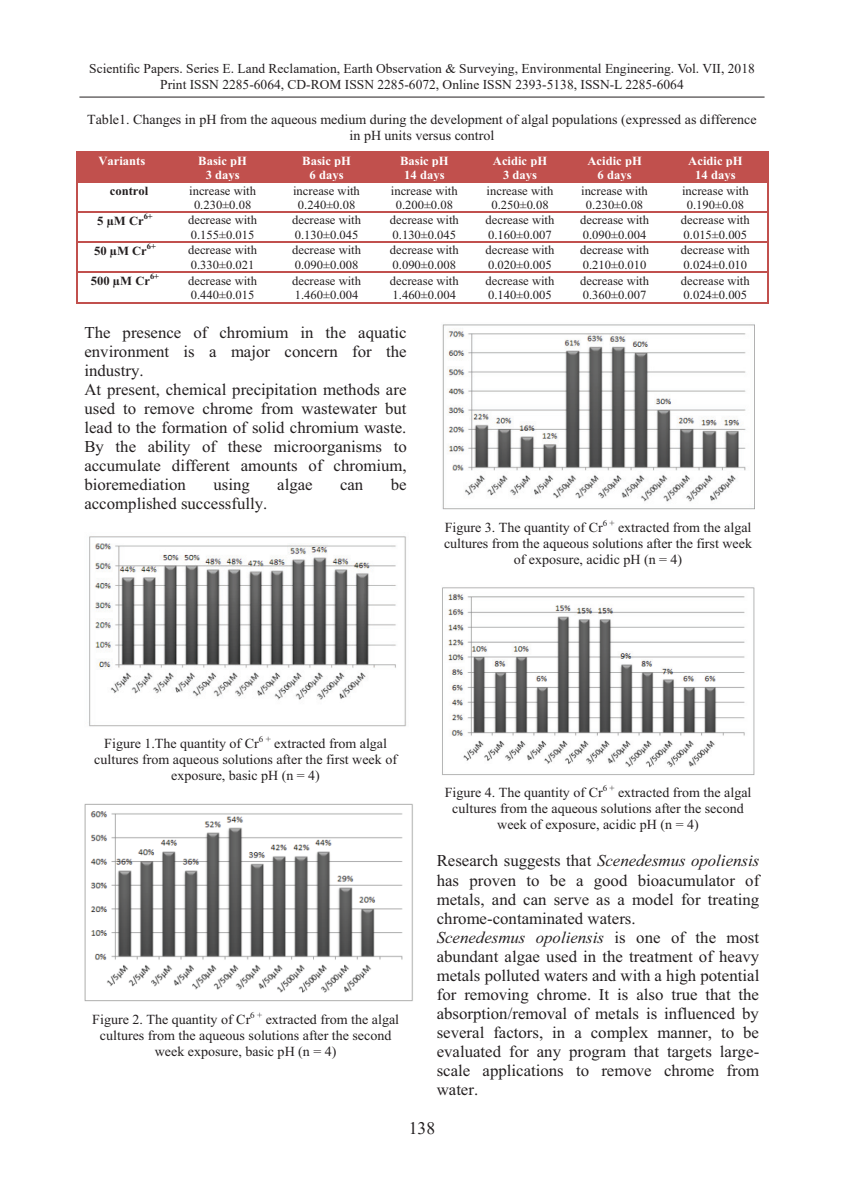
<style>
.page{position:relative;width:844px;height:1191px;background:#fff}
.page>*{position:absolute;margin:0;border:0;box-sizing:border-box;transform-origin:0 0}
.t1{font:17.5px "Times New Roman";color:#231f20}
.t2{font:16.62px/19.1px "Times New Roman";color:#231f20}
.t3{font:13.83px/15.9px "Times New Roman";color:#231f20;text-align:center}
.t4{font:13.47px/16.1px "Times New Roman";color:#231f20;text-align:center}
.t5{font:12.42px/14.2px "Times New Roman";color:#231f20}
.t6{font:700 12.42px/14.2px "Times New Roman";color:#fff;text-align:center}
.t7{font:700 12.42px "Times New Roman";color:#231f20}
.s1{color:#fff}
.s2{font-style:italic}
</style>
<div class="page">
<hr style="left:79px;top:97px;width:685px;height:1px;background:#231f20">
<div style="left:77px;top:153px;width:90px;height:29px;background:#c1504d"></div>
<div style="left:167px;top:153px;width:111px;height:29px;background:#c1504d"></div>
<div style="left:278px;top:153px;width:96px;height:29px;background:#c1504d"></div>
<div style="left:374px;top:153px;width:100px;height:29px;background:#c1504d"></div>
<div style="left:474px;top:153px;width:92px;height:29px;background:#c1504d"></div>
<div style="left:566px;top:153px;width:97px;height:29px;background:#c1504d"></div>
<div style="left:663px;top:153px;width:103px;height:29px;background:#c1504d"></div>
<hr style="left:76px;top:152px;width:91px;height:1px;background:#c1504d">
<hr style="left:167px;top:152px;width:111px;height:1px;background:#c1504d">
<hr style="left:278px;top:152px;width:96px;height:1px;background:#c1504d">
<hr style="left:374px;top:152px;width:100px;height:1px;background:#c1504d">
<hr style="left:474px;top:152px;width:92px;height:1px;background:#c1504d">
<hr style="left:566px;top:152px;width:97px;height:1px;background:#c1504d">
<hr style="left:663px;top:152px;width:103px;height:1px;background:#c1504d">
<hr style="left:766px;top:153px;width:2px;height:29px;background:#c1504d">
<hr style="left:77px;top:182px;width:689px;height:1px;background:#c1504d">
<hr style="left:766px;top:183px;width:2px;height:29px;background:#c1504d">
<hr style="left:77px;top:212px;width:689px;height:1px;background:#c1504d">
<hr style="left:766px;top:213px;width:2px;height:29px;background:#c1504d">
<hr style="left:77px;top:242px;width:689px;height:1px;background:#c1504d">
<hr style="left:766px;top:243px;width:2px;height:29px;background:#c1504d">
<svg style="left:76px;top:153px;width:1px;height:120px"></svg>
<hr style="left:77px;top:272px;width:689px;height:1px;background:#c1504d">
<hr style="left:76px;top:273px;width:1px;height:30px;background:#c1504d">
<hr style="left:76px;top:302px;width:91px;height:1px;background:#c1504d">
<hr style="left:166px;top:302px;width:112px;height:1px;background:#c1504d">
<hr style="left:277px;top:302px;width:97px;height:1px;background:#c1504d">
<hr style="left:373px;top:302px;width:101px;height:1px;background:#c1504d">
<hr style="left:473px;top:302px;width:93px;height:1px;background:#c1504d">
<hr style="left:565px;top:302px;width:98px;height:1px;background:#c1504d">
<hr style="left:662px;top:302px;width:104px;height:1px;background:#c1504d">
<hr style="left:766px;top:273px;width:2px;height:30px;background:#c1504d">
<img style="left:89px;top:536px;width:317px;height:191px">
<img style="left:84px;top:803px;width:329px;height:199px">
<img style="left:442px;top:324px;width:311px;height:186px">
<img style="left:442px;top:587px;width:311px;height:188px">
<p class="t4" style="left:89px;top:60px;width:667px">Scientific Papers. Series E. Land Reclamation, Earth Observation &amp; Surveying, Environmental Engineering. Vol. VII, 2018<br>Print ISSN 2285-6064, CD-ROM ISSN 2285-6072, Online ISSN 2393-5138, ISSN-L 2285-6064</p>
<p class="t3" style="left:87px;top:111px;width:670px">Table1. Changes in pH from the aqueous medium during the development of algal populations (expressed as difference in pH units versus control</p>
<p class="t6" style="left:98px;top:153px;width:48px">Variants</p>
<p class="t6" style="left:198px;top:153px;width:50px">Basic pH<br>3 days</p>
<p class="t6" style="left:302px;top:153px;width:50px">Basic pH<br>6 days</p>
<p class="t6" style="left:400px;top:153px;width:50px">Basic pH<br>14 days</p>
<p class="t6" style="left:493px;top:153px;width:56px">Acidic pH<br>3 days</p>
<p class="t6" style="left:587px;top:153px;width:56px">Acidic pH<br>6 days</p>
<p class="t6" style="left:688px;top:153px;width:56px">Acidic pH<br>14 days</p>
<p class="t7" style="left:95px;top:182px;width:55px"><span class="s1">cC</span>control</p>
<p class="t5" style="left:189px;top:183px;width:68px;text-align:center">increase with<br>0.230±0.08</p>
<p class="t5" style="left:293px;top:183px;width:68px;text-align:center">increase with<br>0.240±0.08</p>
<p class="t5" style="left:391px;top:183px;width:68px;text-align:center">increase with<br>0.200±0.08</p>
<p class="t5" style="left:486px;top:183px;width:68px;text-align:center">increase with<br>0.250±0.08</p>
<p class="t5" style="left:581px;top:183px;width:68px;text-align:center">increase with<br>0.230±0.08</p>
<p class="t5" style="left:681px;top:183px;width:68px;text-align:center">increase with<br>0.190±0.08</p>
<p class="t7" style="left:91px;top:212px;width:63px"><span class="s1">5</span>5 µM Cr<sup>6+</sup></p>
<p class="t5" style="left:188px;top:213px;width:70px">decrease with<br>0.155±0.015</p>
<p class="t5" style="left:292px;top:213px;width:70px">decrease with<br>0.130±0.045</p>
<p class="t5" style="left:390px;top:213px;width:70px">decrease with<br>0.130±0.045</p>
<p class="t5" style="left:485px;top:213px;width:70px">decrease with<br>0.160±0.007</p>
<p class="t5" style="left:580px;top:213px;width:70px">decrease with<br>0.090±0.004</p>
<p class="t5" style="left:680px;top:213px;width:70px">decrease with<br>0.015±0.005</p>
<p class="t7" style="left:88px;top:242px;width:70px"><span class="s1">5</span>50 µM Cr<sup>6+</sup></p>
<p class="t5" style="left:188px;top:243px;width:70px">decrease with<br>0.330±0.021</p>
<p class="t5" style="left:292px;top:243px;width:70px">decrease with<br>0.090±0.008</p>
<p class="t5" style="left:390px;top:243px;width:70px">decrease with<br>0.090±0.008</p>
<p class="t5" style="left:485px;top:243px;width:70px">decrease with<br>0.020±0.005</p>
<p class="t5" style="left:580px;top:243px;width:70px">decrease with<br>0.210±0.010</p>
<p class="t5" style="left:680px;top:243px;width:70px">decrease with<br>0.024±0.010</p>
<p class="t7" style="left:85px;top:272px;width:76px"><span class="s1">5</span>500 µM Cr<sup>6+</sup></p>
<p class="t5" style="left:188px;top:273px;width:70px">decrease with<br>0.440±0.015</p>
<p class="t5" style="left:292px;top:273px;width:70px">decrease with<br>1.460±0.004</p>
<p class="t5" style="left:390px;top:273px;width:70px">decrease with<br>1.460±0.004</p>
<p class="t5" style="left:485px;top:273px;width:70px">decrease with<br>0.140±0.005</p>
<p class="t5" style="left:580px;top:273px;width:70px">decrease with<br>0.360±0.007</p>
<p class="t5" style="left:680px;top:273px;width:70px">decrease with<br>0.024±0.005</p>
<p class="t2" style="left:84px;top:322px;width:324px">The presence of chromium in the aquatic environment is a major concern for the industry.<br>At present, chemical precipitation methods are used to remove chrome from wastewater but lead to the formation of solid chromium waste.<br>By the ability of these microorganisms to accumulate different amounts of chromium, bioremediation</p>
<p class="t2" style="left:213px;top:474px;width:38px">using</p>
<p class="t2" style="left:277px;top:474px;width:37px">algae</p>
<p class="t2" style="left:340px;top:474px;width:25px">can</p>
<p class="t2" style="left:391px;top:474px;width:17px">be</p>
<p class="t2" style="left:84px;top:493px;width:184px">accomplished successfully.</p>
<p class="t3" style="left:444px;top:519px;width:309px">Figure 3. The quantity of Cr<sup>6</sup> <sup>+</sup> extracted from the algal cultures from the aqueous solutions after the first week of exposure, acidic pH (n = 4)</p>
<p class="t3" style="left:94px;top:735px;width:304px">Figure 1.The quantity of Cr<sup>6</sup> <sup>+</sup> extracted from algal cultures from aqueous solutions after the first week of exposure, basic pH (n = 4)</p>
<p class="t3" style="left:92px;top:1011px;width:308px">Figure 2. The quantity of Cr<sup>6</sup> <sup>+</sup> extracted from the algal cultures from the aqueous solutions after the second week exposure, basic pH (n = 4)</p>
<p class="t3" style="left:444px;top:784px;width:308px">Figure 4. The quantity of Cr<sup>6</sup> <sup>+</sup> extracted from the algal cultures from the aqueous solutions after the second week of exposure, acidic pH (n = 4)</p>
<p class="t2" style="left:436px;top:850px;width:324px">Research suggests that <span class="s2">Scenedesmus opoliensis </span>has proven to be a good bioacumulator of metals, and can serve as a model for treating chrome-contaminated waters.<br><span class="s2">Scenedesmus opoliensis</span> is one of the most abundant algae used in the treatment of heavy metals polluted waters and with a high potential for removing chrome. It is also true that the absorption/removal of metals is influenced by several factors, in a complex manner, to be evaluated for any program that targets large&shy;scale applications to remove chrome from water.</p>
<p class="t1" style="left:409px;top:1115px;width:28px">138</p>
</div>
